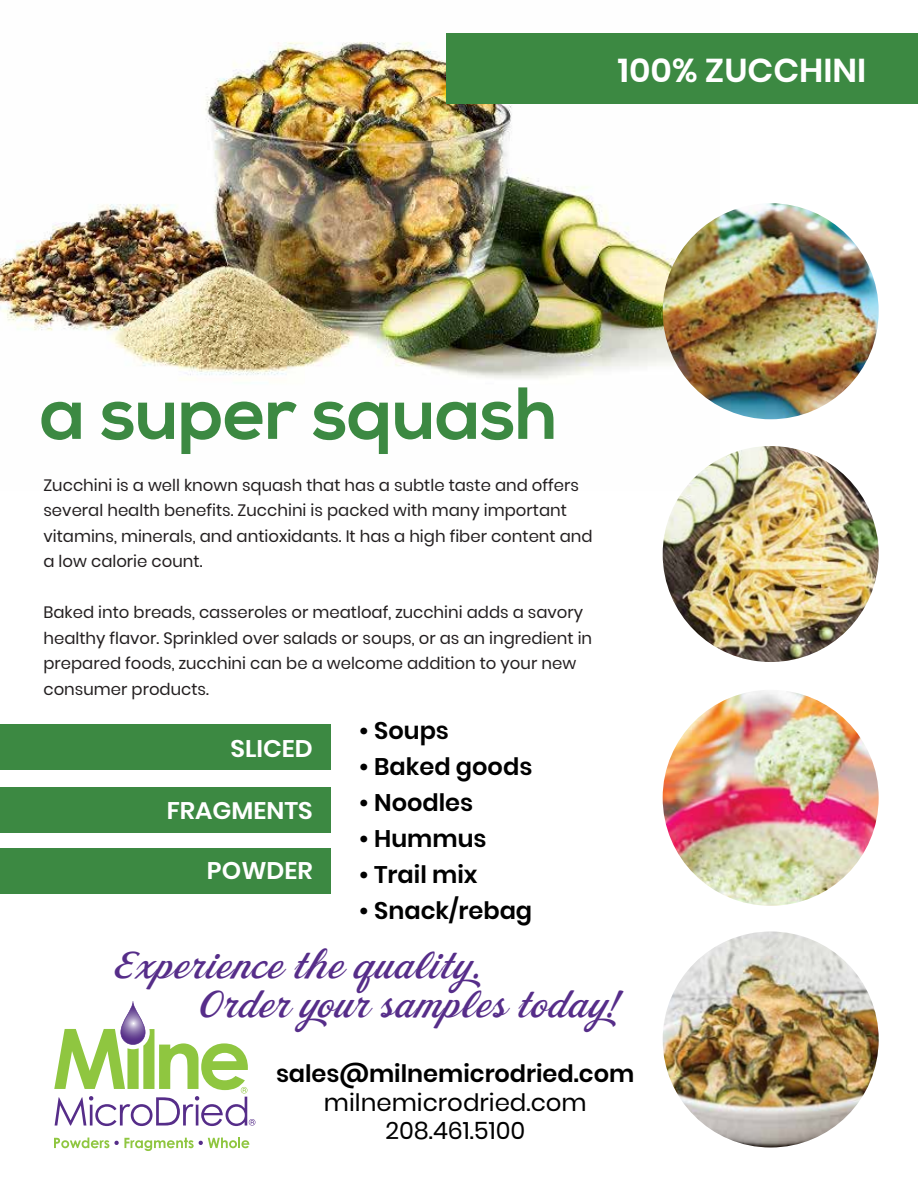
<style>
.page{position:relative;width:918px;height:1188px;background:#fff}
.page>*{position:absolute;margin:0;border:0;box-sizing:border-box;transform-origin:0 0}
.t1{font:700 73.5px "Nexa";letter-spacing:-.01em;color:#3c8942}
.t2{font:40.5px/39px "Dream Lover";color:#562d89}
.t3{font:600 33px "Poppins";color:#fff}
.t4{font:600 24px "Poppins";color:#010101}
.t5{font:24px/28.8px "Poppins";color:#000;text-align:center}
.t6{font:600 24px "Poppins";color:#000}
.t7{font:600 24px "Poppins";color:#fff}
.t8{font:16.5px/25.5px "Poppins";color:#231f20}
</style>
<div class="page">
<img style="left:0;top:42px;width:719px;height:449px">
<svg style="left:54px;top:1001px;width:201px;height:125px"></svg>
<svg style="left:54px;top:1138px;width:195px;height:13px"></svg>
<div style="left:446px;top:33px;width:472px;height:71px;background:#3c8942"></div>
<img style="left:663px;top:203px;width:216px;height:216px;border-radius:108px">
<img style="left:663px;top:690px;width:216px;height:216px;border-radius:108px">
<img style="left:663px;top:446px;width:216px;height:216px;border-radius:108px">
<img style="left:663px;top:932px;width:216px;height:216px;border-radius:108px">
<div style="left:0;top:848px;width:331px;height:45px;background:#3c8942"></div>
<div style="left:0;top:787px;width:331px;height:45px;background:#3c8942"></div>
<div style="left:0;top:725px;width:331px;height:45px;background:#3c8942"></div>
<h3 class="t3" style="left:618px;top:51px;width:250px">100% ZUCCHINI</h3>
<h1 class="t1" style="left:40px;top:371px;width:519px">a super squash</h1>
<p class="t8" style="left:43px;top:472px;width:551px">Zucchini is a well known squash that has a subtle taste and offers several health benefits. Zucchini is packed with many important vitamins, minerals, and antioxidants. It has a high fiber content and a low calorie count.</p>
<p class="t8" style="left:43px;top:600px;width:550px">Baked into breads, casseroles or meatloaf, zucchini adds a savory healthy flavor. Sprinkled over salads or soups, or as an ingredient in prepared foods, zucchini can be a welcome addition to your new consumer products.</p>
<h3 class="t7" style="left:230px;top:734px;width:84px">SLICED</h3>
<h3 class="t7" style="left:167px;top:796px;width:147px">FRAGMENTS</h3>
<h3 class="t7" style="left:207px;top:857px;width:107px">POWDER</h3>
<h3 class="t4" style="left:359px;top:716px;width:92px">• Soups</h3>
<h3 class="t4" style="left:359px;top:752px;width:175px">• Baked goods</h3>
<h3 class="t4" style="left:359px;top:788px;width:116px">• Noodles</h3>
<h3 class="t4" style="left:359px;top:824px;width:129px">• Hummus</h3>
<h3 class="t4" style="left:359px;top:860px;width:120px">• Trail mix</h3>
<h3 class="t4" style="left:359px;top:896px;width:175px">• Snack/rebag</h3>
<h2 class="t2" style="left:200px;top:948px;width:422px;text-indent:-85px">Experience the quality.<br>Order your samples today!</h2>
<h3 class="t6" style="left:276px;top:1059px;width:360px">sales@milnemicrodried.com</h3>
<h3 class="t5" style="left:324px;top:1088px;width:264px">milnemicrodried.com<br>208.461.5100</h3>
</div>
